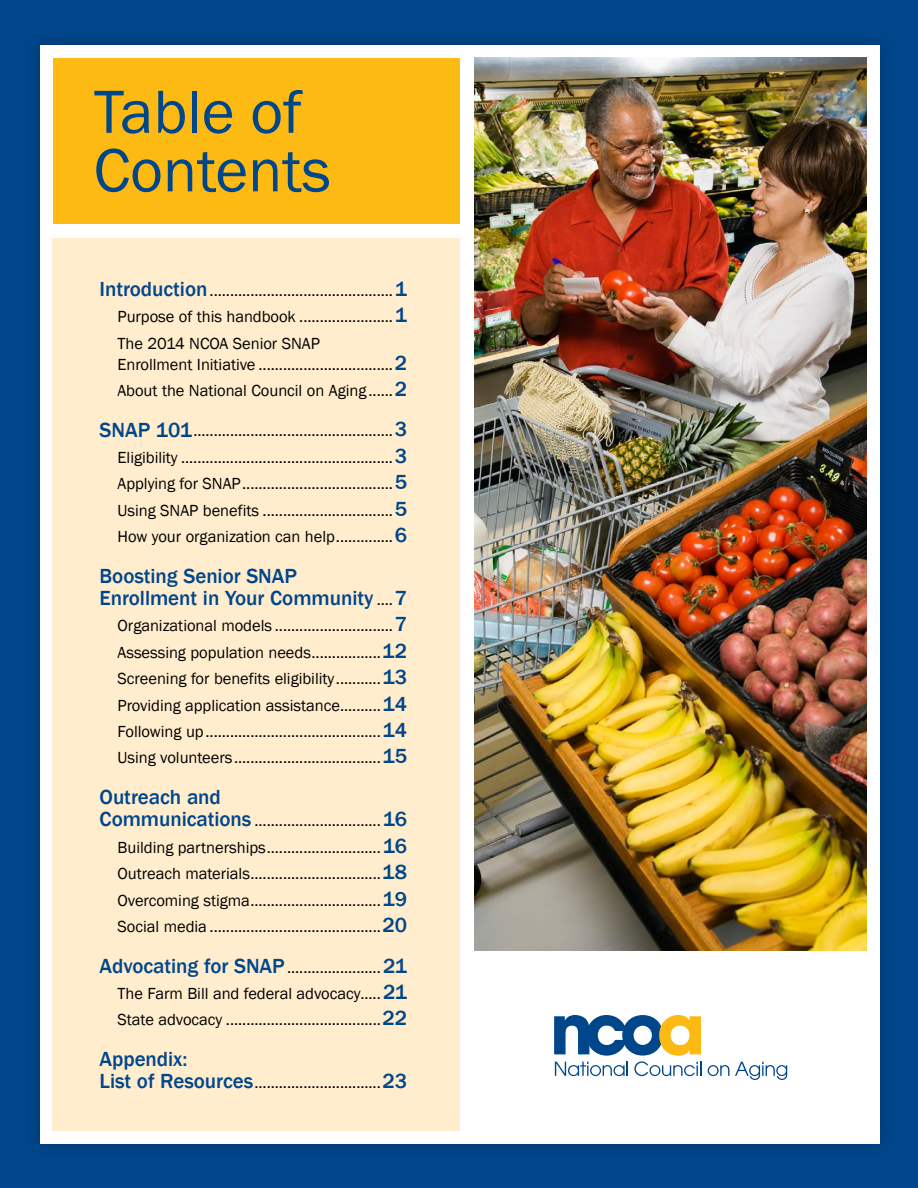
<style>
.page{position:relative;width:918px;height:1188px;background:#00468b}
.page>*{position:absolute;margin:0;border:0;box-sizing:border-box;transform-origin:0 0}
.t1{font:63px/58.5px "Franklin Gothic";color:#00468b}
.t2{font:500 21px/22.5px "Franklin Gothic";letter-spacing:-.005em;color:#00468b}
.t3{font:16.5px/26.4px "Franklin Gothic";letter-spacing:-.005em;color:#000;text-align:justify}
.s1{font-weight:500;font-size:21px;color:#00468b}
.s2{font-weight:400;font-size:16.5px;color:#000}
</style>
<div class="page">
<div style="left:25px;top:30px;width:870px;height:1129px;background:#004385"></div>
<div style="left:40px;top:45px;width:840px;height:1099px;background:#fff"></div>
<div style="left:52px;top:239px;width:408px;height:892px;background:#ffedcd"></div>
<img style="left:475px;top:58px;width:392px;height:892px">
<svg style="left:554px;top:1015px;width:147px;height:61px"></svg>
<svg style="left:708px;top:1065px;width:21px;height:11px"></svg>
<svg style="left:735px;top:1062px;width:52px;height:18px"></svg>
<div style="left:54px;top:58px;width:406px;height:166px;background:#fdba12"></div>
<h1 class="t1" style="left:94px;top:84px;width:239px">Table of<br>Contents</h1>
<p class="t3" style="left:118px;top:277px;width:291px;text-indent:-18px"><span class="s1">Introduction</span>.............................................<span class="s1">1<br></span>Purpose of this handbook .......................<span class="s1">1<br></span>The 2014 NCOA Senior SNAP</p>
<p class="t3" style="left:118px;top:351px;width:291px">Enrollment Initiative .................................<span class="s1">2<br></span>About the National Council on Aging......<span class="s1">2</span></p>
<p class="t3" style="left:118px;top:418px;width:291px;text-indent:-18px"><span class="s1">SNAP 101</span>.................................................<span class="s1">3<br></span>Eligibility ....................................................<span class="s1">3<br></span>Applying for SNAP.....................................<span class="s1">5<br></span>Using SNAP benefits ................................<span class="s1">5<br></span>How your organization can help..............<span class="s1">6</span></p>
<p class="t2" style="left:100px;top:565px;width:309px">Boosting Senior SNAP<br>Enrollment in Your Community <span class="s2">....</span>7</p>
<p class="t3" style="left:118px;top:613px;width:291px">Organizational models .............................<span class="s1">7<br></span>Assessing population needs.................<span class="s1">12<br></span>Screening for benefits eligibility...........<span class="s1">13<br></span>Providing application assistance..........<span class="s1">14<br></span>Following up...........................................<span class="s1">14<br></span>Using volunteers....................................<span class="s1">15</span></p>
<p class="t2" style="left:100px;top:786px;width:123px">Outreach and</p>
<p class="t3" style="left:118px;top:808px;width:291px;text-indent:-18px"><span class="s1">Communications</span> ...............................<span class="s1">16<br></span>Building partnerships............................<span class="s1">16<br></span>Outreach materials................................<span class="s1">18<br></span>Overcoming stigma................................<span class="s1">19<br></span>Social media ..........................................<span class="s1">20</span></p>
<p class="t3" style="left:118px;top:954px;width:291px;text-indent:-18px"><span class="s1">Advocating for SNAP</span>.......................<span class="s1">21<br></span>The Farm Bill and federal advocacy.....<span class="s1">21<br></span>State advocacy ......................................<span class="s1">22</span></p>
<p class="t2" style="left:100px;top:1048px;width:89px">Appendix:</p>
<p class="t3" style="left:100px;top:1070px;width:309px"><span class="s1">List of Resources</span>...............................<span class="s1">23</span></p>
</div>
